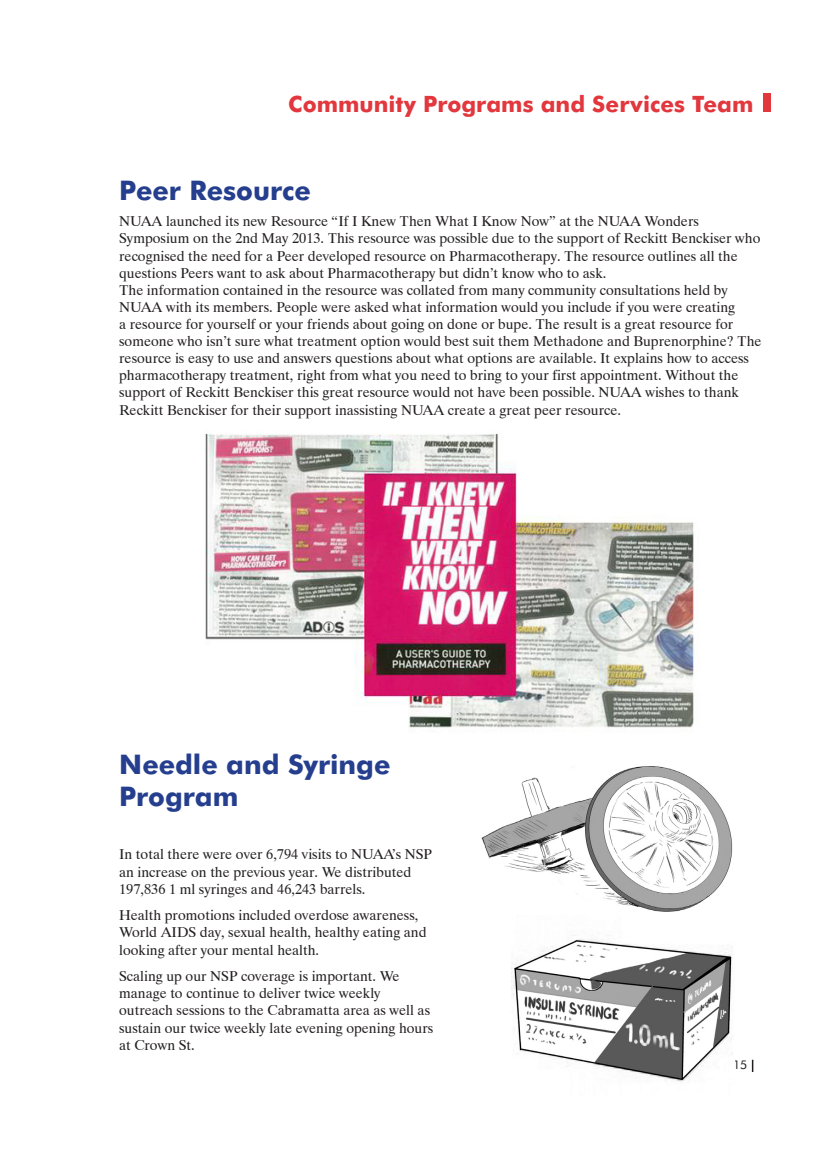
<style>
.page{position:relative;width:830px;height:1149px;background:#fff}
.page>*{position:absolute;margin:0;border:0;box-sizing:border-box;transform-origin:0 0}
.body_par{font:700 27px/32.4px "Futura BT";color:#253f8e}
.body_par-2{font:700 22.5px "Futura BT";color:#e1373d}
.body_par-3{font:14.25px/17.1px "Dutch 801 BT";color:#231f20}
.t1{font:12px "Futura BT";color:#231f20}
</style>
<div class="page">
<svg style="left:751px;top:1059px;width:2px;height:12px"></svg>
<img style="left:481px;top:766px;width:252px;height:146px">
<img style="left:205px;top:433px;width:489px;height:295px">
<img style="left:511px;top:935px;width:221px;height:147px">
<div style="left:762px;top:94px;width:8px;height:18px;background:#e1373d"></div>
<p class="body_par-2" style="left:288px;top:90px;width:466px">Community Programs and Services Team</p>
<p class="body_par" style="left:119px;top:173px;width:193px">Peer Resource</p>
<p class="body_par-3" style="left:119px;top:212px;width:642px">NUAA launched its new Resource “If I Knew Then What I Know Now” at the NUAA Wonders Symposium on the 2nd May 2013. This resource was possible due to the support of Reckitt Benckiser who recognised the need for a Peer developed resource on Pharmacotherapy. The resource outlines all the questions Peers want to ask about Pharmacotherapy but didn’t know who to ask.</p>
<p class="body_par-3" style="left:119px;top:281px;width:643px">The information contained in the resource was collated from many community consultations held by NUAA with its members. People were asked what information would you include if you were creating<br>a resource for yourself or your friends about going on done or bupe. The result is a great resource for someone who isn’t sure what treatment option would best suit them Methadone and Buprenorphine? The resource is easy to use and answers questions about what options are available. It explains how to access pharmacotherapy treatment, right from what you need to bring to your first appointment. Without the support of Reckitt Benckiser this great resource would not have been possible. NUAA wishes to thank Reckitt Benckiser for their support inassisting NUAA create a great peer resource.</p>
<p class="body_par" style="left:119px;top:747px;width:273px">Needle and Syringe<br>Program</p>
<p class="body_par-3" style="left:119px;top:845px;width:314px">In total there were over 6,794 visits to NUAA’s NSP an increase on the previous year. We distributed<br>197,836 1 ml syringes and 46,243 barrels.</p>
<p class="body_par-3" style="left:119px;top:906px;width:309px">Health promotions included overdose awareness,<br>World AIDS day, sexual health, healthy eating and looking after your mental health.</p>
<p class="body_par-3" style="left:119px;top:967px;width:315px">Scaling up our NSP coverage is important. We manage to continue to deliver twice weekly outreach sessions to the Cabramatta area as well as sustain our twice weekly late evening opening hours at Crown St.</p>
<p class="t1" style="left:732px;top:1056px;width:16px">15</p>
</div>
